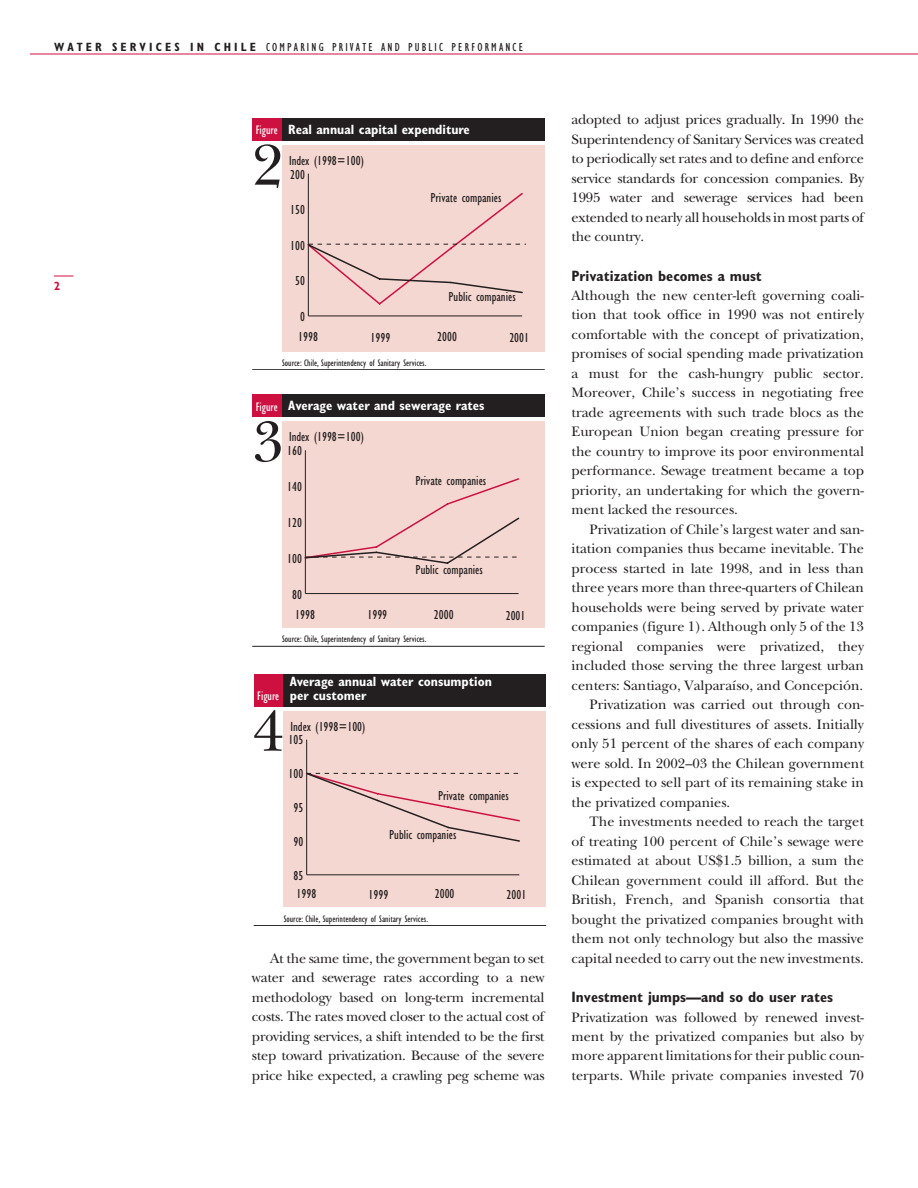
<style>
.page{position:relative;width:918px;height:1188px;background:#fff}
.page>*{position:absolute;margin:0;border:0;box-sizing:border-box;transform-origin:0 0}
.t1{font:60px "New Baskerville";color:#231f20}
.t2{font:700 condensed 15px "Gill Sans";color:#231f20}
.t3{font:14.25px/19.5px "New Baskerville";color:#231f20;text-align:justify}
.t4{font:condensed 13.5px "Gill Sans";color:#231f20}
.t5{font:700 condensed 13.5px/13.5px "Gill Sans";color:#fff}
.t6{font:condensed 12.75px "Gill Sans";color:#fff}
.t7{font:condensed 12px "Gill Sans";letter-spacing:.18em;color:#231f20}
.t8{font:700 condensed 12px "Gill Sans";color:#ce1041}
.t9{font:condensed 9.75px "Gill Sans";color:#231f20}
.s1{font-weight:700}
.s2{font-weight:400;font-size:12.75px}
</style>
<div class="page">
<svg style="left:54px;top:276px;width:19px;height:1px"></svg>
<hr style="left:30px;top:54px;width:888px;height:1px;background:#ce1041">
<div style="left:252px;top:118px;width:30px;height:23px;background:#ce1041"></div>
<div style="left:282px;top:118px;width:263px;height:23px;background:#231f20"></div>
<div style="left:282px;top:145px;width:263px;height:207px;background:#f5d7d1"></div>
<hr style="left:252px;top:369px;width:293px;height:1px;background:#231f20">
<hr style="left:308px;top:316px;width:214px;height:1px;background:#231f20">
<hr style="left:308px;top:174px;width:1px;height:142px;background:#231f20">
<svg style="left:307px;top:191px;width:219px;height:115px"></svg>
<div style="left:252px;top:395px;width:30px;height:22px;background:#ce1041"></div>
<div style="left:282px;top:395px;width:263px;height:22px;background:#231f20"></div>
<div style="left:282px;top:422px;width:263px;height:206px;background:#f5d7d1"></div>
<hr style="left:252px;top:646px;width:293px;height:1px;background:#231f20">
<hr style="left:305px;top:593px;width:214px;height:1px;background:#231f20">
<hr style="left:305px;top:450px;width:1px;height:144px;background:#231f20">
<svg style="left:304px;top:477px;width:216px;height:88px"></svg>
<div style="left:254px;top:674px;width:30px;height:33px;background:#ce1041"></div>
<div style="left:284px;top:674px;width:262px;height:33px;background:#231f20"></div>
<div style="left:284px;top:711px;width:262px;height:196px;background:#f5d7d1"></div>
<hr style="left:254px;top:925px;width:292px;height:1px;background:#231f20">
<hr style="left:307px;top:874px;width:212px;height:1px;background:#231f20">
<hr style="left:306px;top:740px;width:1px;height:135px;background:#231f20">
<svg style="left:306px;top:772px;width:214px;height:71px"></svg>
<p class="t7" style="left:54px;top:43px;width:471px"><span class="s1">WATER SERVICES IN CHILE</span> COMPARING PRIVATE AND PUBLIC PERFORMANCE</p>
<p class="t8" style="left:54px;top:281px;width:8px">2</p>
<p class="t5" style="left:256px;top:124px;width:216px"><span class="s2">Figure</span> Real annual capital expenditure</p>
<h1 class="t1" style="left:252px;top:144px;width:33px">2</h1>
<p class="t4" style="left:289px;top:155px;width:76px">Index (1998=100)</p>
<p class="t4" style="left:290px;top:169px;width:16px">200</p>
<p class="t4" style="left:290px;top:205px;width:16px">150</p>
<p class="t4" style="left:290px;top:241px;width:16px">100</p>
<p class="t4" style="left:295px;top:276px;width:11px">50</p>
<p class="t4" style="left:300px;top:312px;width:6px">0</p>
<p class="t4" style="left:431px;top:192px;width:72px">Private companies</p>
<p class="t4" style="left:449px;top:292px;width:69px">Public companies</p>
<p class="t4" style="left:298px;top:332px;width:21px">1998</p>
<p class="t4" style="left:371px;top:332px;width:21px">1999</p>
<p class="t4" style="left:437px;top:332px;width:21px">2000</p>
<p class="t4" style="left:509px;top:333px;width:21px">2001</p>
<p class="t9" style="left:282px;top:359px;width:146px">Source: Chile, Superintendency of Sanitary Services.</p>
<p class="t5" style="left:256px;top:401px;width:230px"><span class="s2">Figure</span> Average water and sewerage rates</p>
<h1 class="t1" style="left:252px;top:420px;width:33px">3</h1>
<p class="t4" style="left:289px;top:432px;width:76px">Index (1998=100)</p>
<p class="t4" style="left:287px;top:446px;width:16px">160</p>
<p class="t4" style="left:287px;top:482px;width:16px">140</p>
<p class="t4" style="left:287px;top:518px;width:16px">120</p>
<p class="t4" style="left:287px;top:554px;width:16px">100</p>
<p class="t4" style="left:292px;top:589px;width:11px">80</p>
<p class="t4" style="left:415px;top:476px;width:72px">Private companies</p>
<p class="t4" style="left:416px;top:564px;width:69px">Public companies</p>
<p class="t4" style="left:295px;top:609px;width:21px">1998</p>
<p class="t4" style="left:367px;top:610px;width:21px">1999</p>
<p class="t4" style="left:434px;top:609px;width:21px">2000</p>
<p class="t4" style="left:506px;top:610px;width:21px">2001</p>
<p class="t9" style="left:282px;top:636px;width:146px">Source: Chile, Superintendency of Sanitary Services.</p>
<p class="t6" style="left:257px;top:691px;width:24px">Figure</p>
<p class="t5" style="left:290px;top:676px;width:204px">Average annual water consumption per customer</p>
<h1 class="t1" style="left:252px;top:710px;width:33px">4</h1>
<p class="t4" style="left:291px;top:721px;width:76px">Index (1998=100)</p>
<p class="t4" style="left:289px;top:735px;width:16px">105</p>
<p class="t4" style="left:289px;top:769px;width:16px">100</p>
<p class="t4" style="left:293px;top:803px;width:11px">95</p>
<p class="t4" style="left:293px;top:837px;width:11px">90</p>
<p class="t4" style="left:438px;top:791px;width:72px">Private companies</p>
<p class="t4" style="left:389px;top:829px;width:69px">Public companies</p>
<p class="t4" style="left:293px;top:870px;width:11px">85</p>
<p class="t4" style="left:297px;top:889px;width:21px">1998</p>
<p class="t4" style="left:369px;top:890px;width:21px">1999</p>
<p class="t4" style="left:435px;top:889px;width:21px">2000</p>
<p class="t4" style="left:507px;top:890px;width:21px">2001</p>
<p class="t9" style="left:284px;top:915px;width:146px">Source: Chile, Superintendency of Sanitary Services.</p>
<p class="t3" style="left:252px;top:950px;width:294px;text-indent:18px">At the same time, the government began to set water and sewerage rates according to a new methodology based on long-term incremental costs. The rates moved closer to the actual cost of providing services, a shift intended to be the first step toward privatization. Because of the severe price hike expected, a crawling peg scheme was</p>
<p class="t3" style="left:572px;top:112px;width:294px">adopted to adjust prices gradually. In 1990 the Superintendency of Sanitary Services was created to periodically set rates and to define and enforce service standards for concession companies. By 1995 water and sewerage services had been extended to nearly all households in most parts of the country.</p>
<p class="t2" style="left:572px;top:270px;width:192px">Privatization becomes a must</p>
<p class="t3" style="left:572px;top:287px;width:294px">Although the new center-left governing coali&shy;tion that took office in 1990 was not entirely comfortable with the concept of privatization, promises of social spending made privatization a must for the cash-hungry public sector.<br>Moreover, Chile’s success in negotiating free trade agreements with such trade blocs as the European Union began creating pressure for the country to improve its poor environmental performance. Sewage treatment became a top priority, an undertaking for which the govern&shy;ment lacked the resources.</p>
<p class="t3" style="left:590px;top:521px;width:276px">Privatization of Chile’s largest water and san-</p>
<p class="t3" style="left:572px;top:541px;width:294px">itation companies thus became inevitable. The</p>
<p class="t3" style="left:572px;top:560px;width:294px">process started in late 1998, and in less than</p>
<p class="t3" style="left:572px;top:580px;width:294px">three years more than three-quarters of Chilean</p>
<p class="t3" style="left:572px;top:599px;width:294px">households were being served by private water</p>
<p class="t3" style="left:572px;top:619px;width:294px">companies (figure 1). Although only 5 of the 13</p>
<p class="t3" style="left:572px;top:638px;width:294px">regional companies were privatized, they</p>
<p class="t3" style="left:572px;top:658px;width:294px">included those serving the three largest urban</p>
<p class="t3" style="left:572px;top:677px;width:293px">centers: Santiago, Valparaíso, and Concepción.</p>
<p class="t3" style="left:590px;top:697px;width:276px">Privatization was carried out through con-</p>
<p class="t3" style="left:572px;top:716px;width:294px">cessions and full divestitures of assets. Initially</p>
<p class="t3" style="left:572px;top:736px;width:294px">only 51 percent of the shares of each company</p>
<p class="t3" style="left:572px;top:755px;width:294px">were sold. In 2002–03 the Chilean government</p>
<p class="t3" style="left:572px;top:775px;width:294px">is expected to sell part of its remaining stake in</p>
<p class="t3" style="left:572px;top:794px;width:160px">the privatized companies.</p>
<p class="t3" style="left:590px;top:814px;width:276px">The investments needed to reach the target</p>
<p class="t3" style="left:572px;top:833px;width:294px">of treating 100 percent of Chile’s sewage were</p>
<p class="t3" style="left:572px;top:853px;width:294px">estimated at about US$1.5 billion, a sum the</p>
<p class="t3" style="left:572px;top:872px;width:294px">Chilean government could ill afford. But the</p>
<p class="t3" style="left:572px;top:892px;width:294px">British, French, and Spanish consortia that</p>
<p class="t3" style="left:572px;top:911px;width:294px">bought the privatized companies brought with</p>
<p class="t3" style="left:572px;top:931px;width:294px">them not only technology but also the massive</p>
<p class="t3" style="left:572px;top:950px;width:294px">capital needed to carry out the new investments.</p>
<p class="t2" style="left:572px;top:992px;width:263px">Investment jumps—and so do user rates</p>
<p class="t3" style="left:572px;top:1009px;width:294px">Privatization was followed by renewed invest&shy;ment by the privatized companies but also by more apparent limitations for their public coun&shy;terparts. While private companies invested 70</p>
</div>
